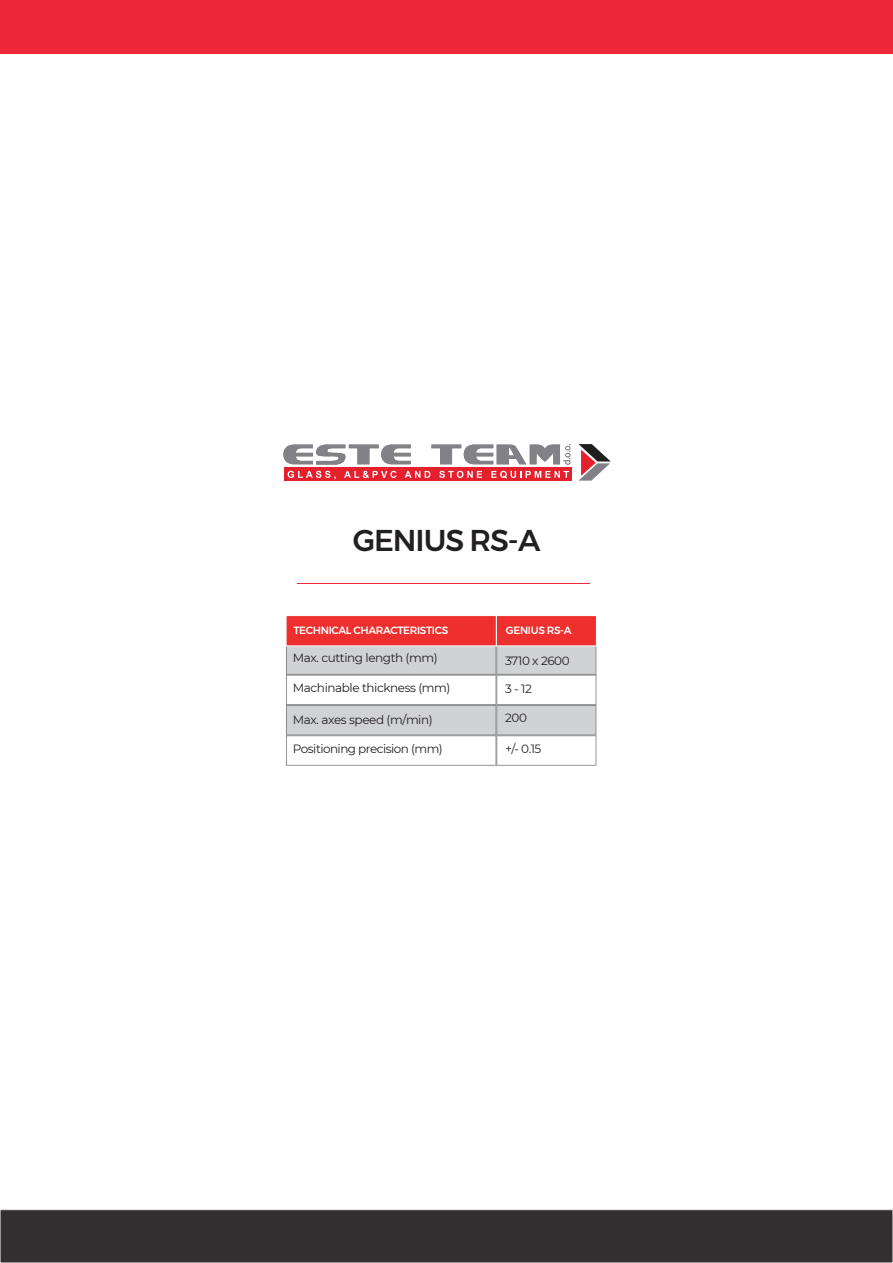
<style>
.page{position:relative;width:893px;height:1263px;background:#fff}
.page>*{position:absolute;margin:0;border:0;box-sizing:border-box;transform-origin:0 0}
.t1{font:500 30px "Gontserrat";letter-spacing:-.035em;color:#231f20}
.t2{font:12px "Montserrat";letter-spacing:-.035em;color:#231f20}
.t3{font:500 10.5px "Gontserrat";letter-spacing:-.035em;color:#fff}
</style>
<div class="page">
<div style="left:286px;top:615px;width:211px;height:31px;background:#ee2f2d;border:1px solid #fff"></div>
<div style="left:496px;top:615px;width:101px;height:31px;background:#ee2f2d;border:1px solid #fff"></div>
<svg style="left:286px;top:644px;width:310px;height:122px"></svg>
<div style="left:0;top:1210px;width:893px;height:53px;background:#312f30"></div>
<div style="left:0;top:1209px;width:893px;height:54px;border:1px solid #fff"></div>
<div style="left:0;top:0;width:893px;height:53px;background:#ee2839"></div>
<hr style="left:297px;top:583px;width:292px;height:1px;background:#ee2839">
<svg style="left:578px;top:444px;width:33px;height:37px"></svg>
<div style="left:284px;top:467px;width:288px;height:14px;background:#e5202c"></div>
<svg style="left:283px;top:445px;width:128px;height:20px"></svg>
<svg style="left:431px;top:444px;width:139px;height:21px"></svg>
<svg style="left:288px;top:471px;width:48px;height:8px"></svg>
<svg style="left:344px;top:471px;width:52px;height:7px"></svg>
<svg style="left:405px;top:471px;width:25px;height:7px"></svg>
<svg style="left:439px;top:471px;width:43px;height:7px"></svg>
<svg style="left:491px;top:471px;width:78px;height:7px"></svg>
<h1 class="t1" style="left:353px;top:517px;width:189px">GENIUS RS-A</h1>
<p class="t3" style="left:293px;top:622px;width:156px">TECHNICAL CHARACTERISTICS</p>
<p class="t3" style="left:506px;top:622px;width:67px">GENIUS RS-A</p>
<p class="t2" style="left:293px;top:649px;width:146px">Max. cutting length (mm)</p>
<p class="t2" style="left:293px;top:679px;width:159px">Machinable thickness (mm)</p>
<p class="t2" style="left:293px;top:711px;width:141px">Max. axes speed (m/min)</p>
<p class="t2" style="left:293px;top:740px;width:151px">Positioning precision (mm)</p>
<p class="t2" style="left:505px;top:652px;width:66px">3710 x 2600</p>
<p class="t2" style="left:505px;top:681px;width:28px">3 - 12</p>
<p class="t2" style="left:505px;top:710px;width:23px">200</p>
<p class="t2" style="left:505px;top:740px;width:38px">+/- 0.15</p>
</div>
